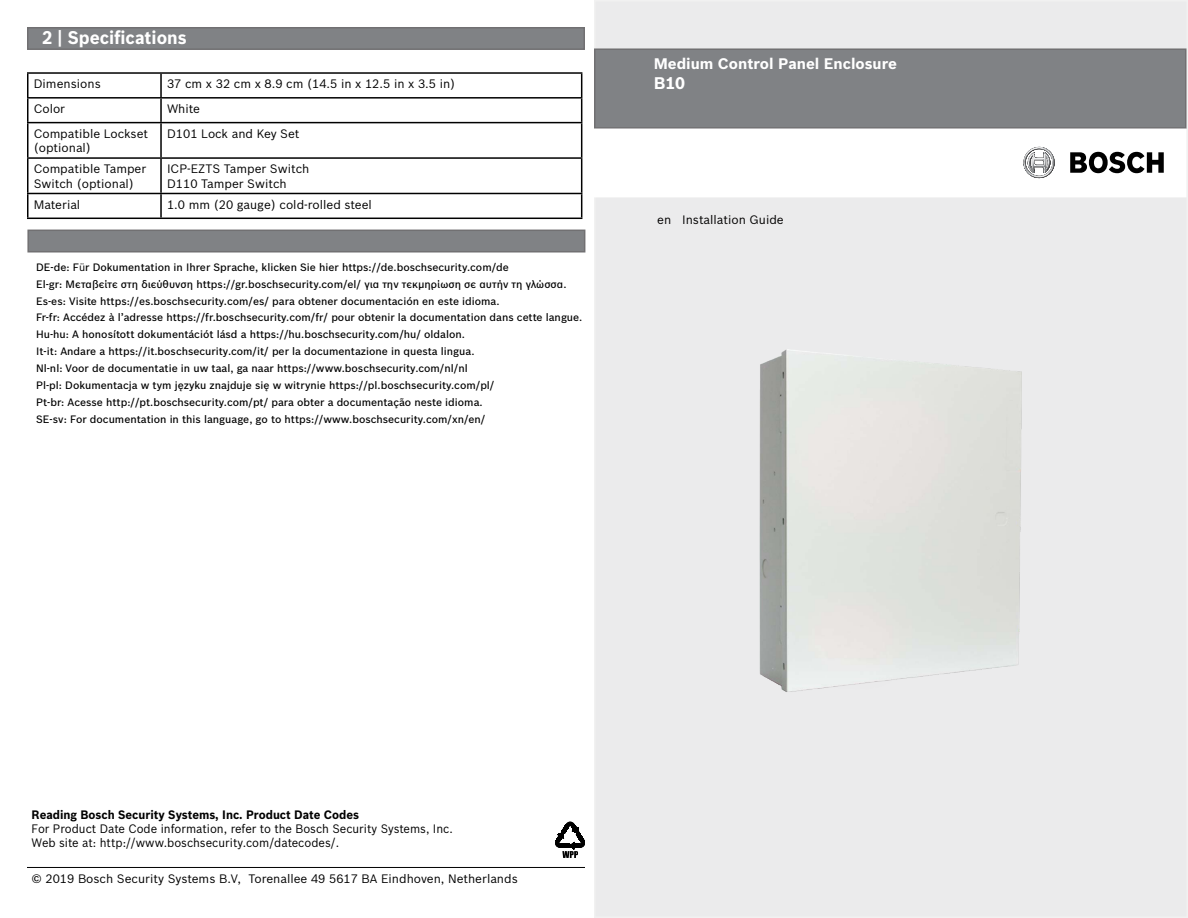
<style>
.page{position:relative;width:1188px;height:918px;background:#fff}
.page>*{position:absolute;margin:0;border:0;box-sizing:border-box;transform-origin:0 0}
.t1{font:700 18px "Bosch Sans";color:#fff;scale:.95 1}
.t2{font:700 16.5px "Bosch Sans";color:#fff}
.t3{font:700 15px "Bosch Sans";color:#fff}
.t4{font:12px/14.4px "Bosch Sans";color:#000}
.t5{font:12px/14.4px "Bosch Sans";color:#000;scale:.95 1}
.t6{font:700 12px "Bosch Sans";color:#000;scale:.95 1}
.t7{font:12px "Bosch Sans";color:#010000}
.t8{font:500 10.5px/16.8px "Bosch Sans";color:#000}
.s1{font-weight:400}
</style>
<div class="page">
<svg style="left:555px;top:822px;width:29px;height:36px"></svg>
<hr style="left:27px;top:72px;width:134px;height:2px;background:#000">
<hr style="left:161px;top:72px;width:421px;height:2px;background:#000">
<hr style="left:160px;top:74px;width:2px;height:23px;background:#000">
<hr style="left:27px;top:97px;width:134px;height:2px;background:#000">
<svg style="left:27px;top:74px;width:1px;height:48px"></svg>
<hr style="left:161px;top:97px;width:421px;height:2px;background:#000">
<hr style="left:160px;top:99px;width:2px;height:23px;background:#000">
<svg style="left:581px;top:74px;width:1px;height:48px"></svg>
<hr style="left:27px;top:122px;width:134px;height:1px;background:#000">
<hr style="left:27px;top:123px;width:1px;height:34px;background:#000">
<hr style="left:161px;top:122px;width:421px;height:1px;background:#000">
<hr style="left:160px;top:123px;width:2px;height:34px;background:#000">
<hr style="left:581px;top:123px;width:1px;height:34px;background:#000">
<hr style="left:27px;top:157px;width:134px;height:2px;background:#000">
<hr style="left:27px;top:159px;width:1px;height:34px;background:#000">
<hr style="left:161px;top:157px;width:421px;height:2px;background:#000">
<hr style="left:160px;top:159px;width:2px;height:34px;background:#000">
<hr style="left:581px;top:159px;width:1px;height:34px;background:#000">
<hr style="left:27px;top:193px;width:134px;height:1px;background:#000">
<svg style="left:27px;top:194px;width:1px;height:24px"></svg>
<hr style="left:161px;top:193px;width:421px;height:1px;background:#000">
<hr style="left:160px;top:194px;width:2px;height:24px;background:#000">
<svg style="left:581px;top:194px;width:1px;height:24px"></svg>
<hr style="left:27px;top:218px;width:134px;height:1px;background:#000">
<hr style="left:161px;top:218px;width:421px;height:1px;background:#000">
<hr style="left:27px;top:867px;width:558px;height:1px;background:#000">
<div style="left:27px;top:27px;width:558px;height:23px;background:#808285;border:2px solid #717072"></div>
<div style="left:27px;top:230px;width:558px;height:23px;background:#808285;border:2px solid #717072"></div>
<div style="left:594px;top:0;width:594px;height:918px;background:#ebebec"></div>
<div style="left:595px;top:49px;width:591px;height:79px;background:#808285"></div>
<div style="left:594px;top:48px;width:592px;height:81px;border:2px solid #717072"></div>
<div style="left:595px;top:129px;width:591px;height:68px;background:#fff"></div>
<svg style="left:1023px;top:147px;width:32px;height:31px"></svg>
<svg style="left:1070px;top:152px;width:94px;height:21px"></svg>
<img style="left:759px;top:349px;width:263px;height:343px">
<h1 class="t1" style="left:42px;top:24px;width:154px">2 | Specifications</h1>
<p class="t4" style="left:34px;top:76px;width:69px">Dimensions</p>
<p class="t4" style="left:167px;top:76px;width:290px">37 cm x 32 cm x 8.9 cm (14.5 in x 12.5 in x 3.5 in)</p>
<p class="t4" style="left:34px;top:101px;width:33px">Color</p>
<p class="t4" style="left:167px;top:101px;width:35px">White</p>
<p class="t4" style="left:34px;top:125px;width:116px">Compatible Lockset (optional)</p>
<p class="t4" style="left:167px;top:125px;width:134px">D101 Lock and Key Set</p>
<p class="t4" style="left:34px;top:161px;width:114px">Compatible Tamper<br>Switch (optional)</p>
<p class="t4" style="left:167px;top:161px;width:144px">ICP-EZTS Tamper Switch<br>D110 Tamper Switch</p>
<p class="t4" style="left:34px;top:196px;width:48px">Material</p>
<p class="t4" style="left:167px;top:196px;width:206px">1.0 mm (20 gauge) cold-rolled steel</p>
<p class="t8" style="left:36px;top:258px;width:548px">DE-de: F<span class="s1">ü</span>r Dokumentation in Ihrer Sprache, klicken Sie hier https://de.boschsecurity.com/de<br>El-gr: Μεταβείτε στη διεύθυνση https://gr.boschsecurity.com/el/ για την τεκμηρίωση σε αυτήν τη γλώσσα.<br>Es-es: Visite https://es.boschsecurity.com/es/ para obtener documentación en este idioma.<br>Fr-fr: Accédez à l’adresse https://fr.boschsecurity.com/fr/ pour obtenir la documentation dans cette langue.<br>Hu-hu: A honosított dokumentációt lásd a https://hu.boschsecurity.com/hu/ oldalon.<br>It-it: Andare a https://it.boschsecurity.com/it/ per la documentazione in questa lingua.<br>Nl-nl: Voor de documentatie in uw taal, ga naar https://www.boschsecurity.com/nl/nl<br>Pl-pl: Dokumentacja w tym języku znajduje się w witrynie https://pl.boschsecurity.com/pl/<br>Pt-br: Acesse http://pt.boschsecurity.com/pt/ para obter a documentação neste idioma.<br>SE-sv: For documentation in this language, go to https://www.boschsecurity.com/xn/en/</p>
<h3 class="t3" style="left:654px;top:52px;width:245px">Medium Control Panel Enclosure</h3>
<h2 class="t2" style="left:654px;top:70px;width:33px">B10</h2>
<p class="t7" style="left:657px;top:211px;width:128px">en Installation Guide</p>
<p class="t6" style="left:32px;top:805px;width:346px">Reading Bosch Security Systems, Inc. Product Date Codes</p>
<p class="t5" style="left:32px;top:821px;width:445px">For Product Date Code information, refer to the Bosch Security Systems, Inc.<br>Web site at: http://www.boschsecurity.com/datecodes/.</p>
<p class="t4" style="left:32px;top:870px;width:488px">© 2019 Bosch Security Systems B.V, Torenallee 49 5617 BA Eindhoven, Netherlands</p>
</div>
